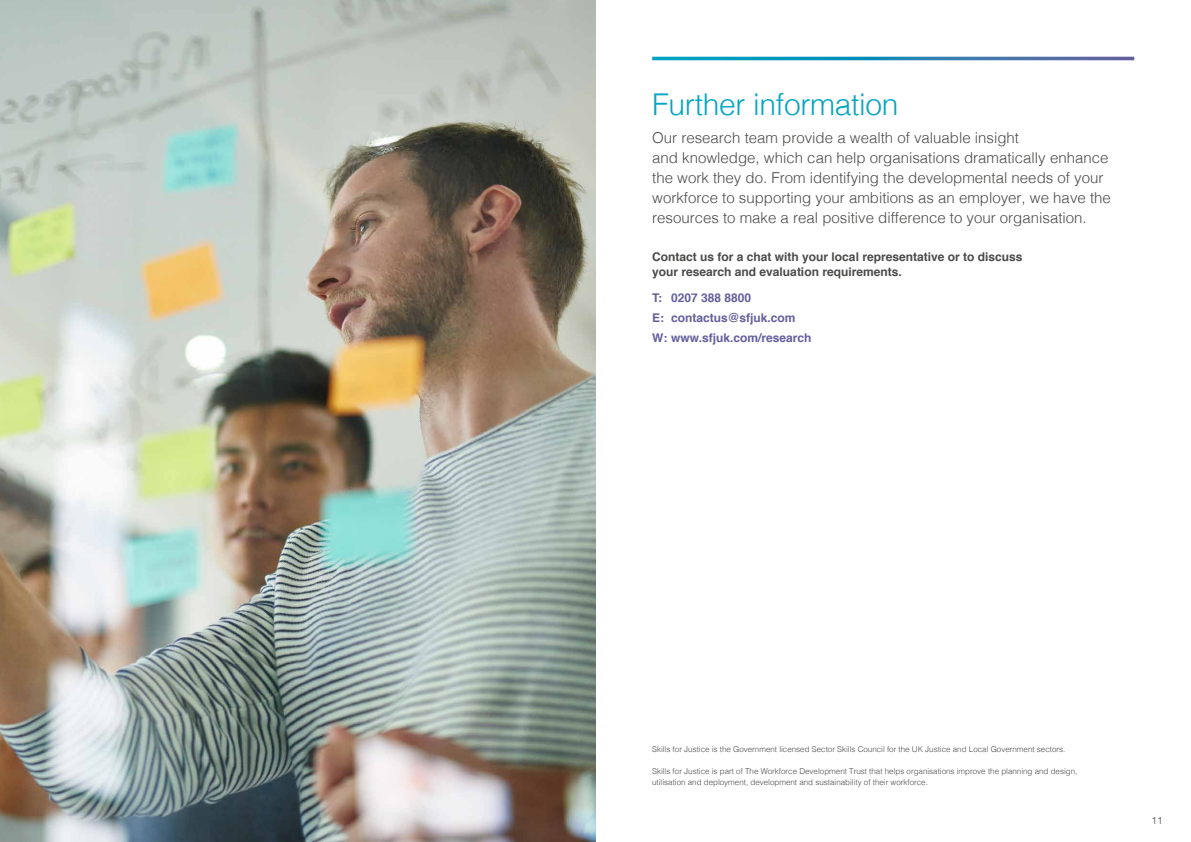
<style>
.page{position:relative;width:1191px;height:842px;background:#fff}
.page>*{position:absolute;margin:0;border:0;box-sizing:border-box;transform-origin:0 0}
.t1{font:300 30px "Helvetica";letter-spacing:-.01em;color:#00a5c2}
.t2{font:300 15px/20px "Helvetica";color:#4a4a49}
.t3{font:700 12px/15px "Helvetica";color:#4a4a49}
.t4{font:700 12px/20px "Helvetica";color:#645e9d}
.t5{font:300 10px "Helvetica";color:#4a4a49}
.t6{font:300 8px/11px "Helvetica";color:#4a4a49}
</style>
<div class="page">
<svg style="left:652px;top:57px;width:482px;height:3px"></svg>
<img style="left:0;top:0;width:595px;height:842px">
<h1 class="t1" style="left:652px;top:79px;width:248px">Further information</h1>
<p class="t2" style="left:652px;top:127px;width:460px">Our research team provide a wealth of valuable insight<br>and knowledge, which can help organisations dramatically enhance the work they do. From identifying the developmental needs of your workforce to supporting your ambitions as an employer, we have the resources to make a real positive difference to your organisation.</p>
<p class="t3" style="left:652px;top:249px;width:372px">Contact us for a chat with your local representative or to discuss your research and evaluation requirements.</p>
<p class="t4" style="left:652px;top:288px;width:161px">T: 0207 388 8800<br>E: contactus@sfjuk.com<br>W: www.sfjuk.com/research</p>
<p class="t6" style="left:652px;top:743px;width:415px">Skills for Justice is the Government licensed Sector Skills Council for the UK Justice and Local Government sectors.</p>
<p class="t6" style="left:652px;top:765px;width:427px">Skills for Justice is part of The Workforce Development Trust that helps organisations improve the planning and design, utilisation and deployment, development and sustainability of their workforce.</p>
<p class="t5" style="left:1151px;top:812px;width:13px">11</p>
</div>
